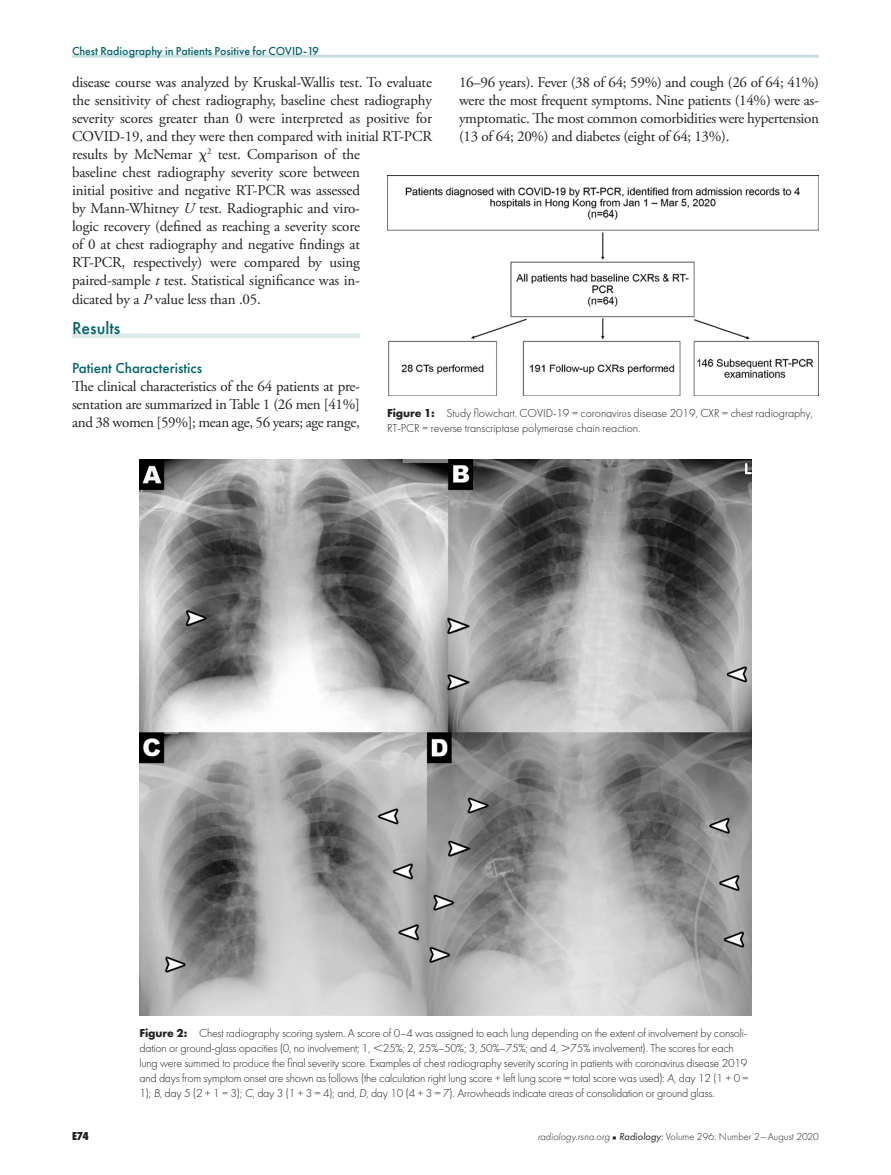
<style>
.page{position:relative;width:891px;height:1175px;background:#fff}
.page>*{position:absolute;margin:0;border:0;box-sizing:border-box;transform-origin:0 0}
.t1{font:500 18px "Futura PT";color:#00636d}
.t2{font:15px/18px "Adobe Garamond Pro";letter-spacing:-.01em;color:#231f20;text-align:justify}
.t3{font:500 15px "Futura PT";color:#00636d}
.t4{font:300 12px/15px "Futura PT";letter-spacing:-.02em;color:#231f20}
.t5{font:500 12px "Futura PT";color:#00636d}
.t6{font:800 12px "Futura PT Cond";color:#231f20}
.t7{font:300 10.5px "Futura PT";color:#231f20}
.s1{font-family:"Universal Greekwith Math Pi"}
.s2{font-style:italic}
.s3{font-weight:700}
.s4{font-family:"Universal Greekwith Math Pi";font-weight:400}
.s5{font-family:"Universal Newswith Comm Pi";font-weight:400;font-size:6px}
.s6{font-weight:400;font-style:italic}
</style>
<div class="page">
<hr style="left:72px;top:55px;width:747px;height:3px;background:#c6dee1">
<img style="left:387px;top:176px;width:432px;height:220px">
<img style="left:140px;top:459px;width:612px;height:557px">
<div style="left:72px;top:333px;width:288px;height:5px;background:#dceaec"></div>
<p class="t5" style="left:72px;top:44px;width:249px">Chest Radiography in Patients Positive for COVID-19</p>
<p class="t2" style="left:72px;top:74px;width:362px;text-align:left">disease course was analyzed by Kruskal-Wallis test. To evaluate the sensitivity of chest radiography, baseline chest radiography severity scores greater than 0 were interpreted as positive for COVID-19, and they were then compared with initial RT-PCR results by McNemar <span class="s1">x</span><sup>2</sup> test. Comparison of the<br>baseline chest radiography severity score between<br>initial positive and negative RT-PCR was assessed<br>by Mann-Whitney <span class="s2">U</span> test. Radiographic and viro-<br>logic recovery (defined as reaching a severity score<br>of 0 at chest radiography and negative findings at<br>RT-PCR, respectively) were compared by using paired-sample <span class="s2">t</span> test. Statistical significance was in-<br>dicated by a <span class="s2">P</span> value less than .05.</p>
<p class="t1" style="left:72px;top:317px;width:50px">Results</p>
<p class="t3" style="left:72px;top:358px;width:132px">Patient Characteristics</p>
<p class="t2" style="left:72px;top:377px;width:290px">The clinical characteristics of the 64 patients at pre&shy;sentation are summarized in Table 1 (26 men [41%] and 38 women [59%]; mean age, 56 years; age range,</p>
<p class="t2" style="left:459px;top:74px;width:362px">16–96 years). Fever (38 of 64; 59%) and cough (26 of 64; 41%) were the most frequent symptoms. Nine patients (14%) were as&shy;ymptomatic. The most common comorbidities were hypertension (13 of 64; 20%) and diabetes (eight of 64; 13%).</p>
<p class="t4" style="left:387px;top:405px;width:427px"><span class="s3">Figure 1:</span> Study flowchart. COVID-19 = coronavirus disease 2019, CXR = chest radiography,<br>RT-PCR = reverse transcriptase polymerase chain reaction.</p>
<p class="t4" style="left:140px;top:1025px;width:611px"><span class="s3">Figure 2:</span> Chest radiography scoring system. A score of 0–4 was assigned to each lung depending on the extent of involvement by consoli&shy;dation or ground-glass opacities (0, no involvement; 1, <span class="s4">,</span>25%; 2, 25%–50%; 3, 50%–75%; and 4, <span class="s4">.</span>75% involvement). The scores for each lung were summed to produce the final severity score. Examples of chest radiography severity scoring in patients with coronavirus disease 2019 and days from symptom onset are shown as follows (the calculation right lung score + left lung score = total score was used): <span class="s2">A</span>, day 12 (1 + 0 = 1); <span class="s2">B</span>, day 5 (2 + 1 = 3); <span class="s2">C</span>, day 3 (1 + 3 = 4); and, <span class="s2">D</span>, day 10 (4 + 3 = 7). Arrowheads indicate areas of consolidation or ground glass.</p>
<p class="t6" style="left:72px;top:1129px;width:18px">E74</p>
<p class="t7" style="left:538px;top:1131px;width:283px"><span class="s2">radiology.rsna.org</span> <span class="s5">n</span> <span class="s6">Radiology:</span> Volume 296: Number 2—August 2020</p>
</div>
